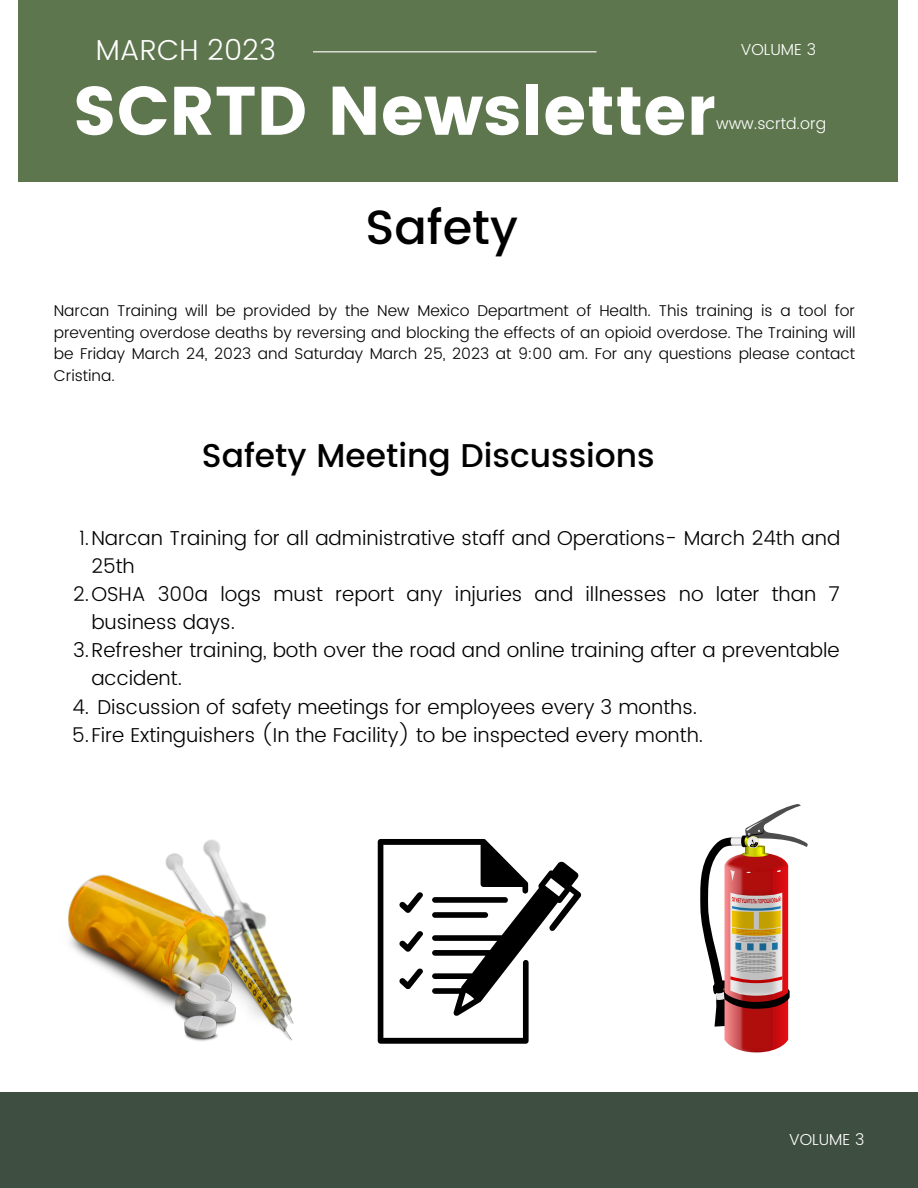
<style>
.page{position:relative;width:918px;height:1188px;background:#fff}
.page>*{position:absolute;margin:0;border:0;box-sizing:border-box;transform-origin:0 0}
.t1{font:68.4px "Poppins";color:#fff}
.t2{font:500 47.85px "Poppins";color:#000}
.t3{font:500 32.85px "Poppins";color:#000}
.t4{font:300 28.8px "Poppins";color:#fff}
.t5{font:300 20.1px/28.2px "Poppins";color:#000}
.t6{font:300 15.9px "Poppins";color:#fff}
.t7{font:300 15.6px/21.3px "Poppins";color:#000;text-align:justify}
</style>
<div class="page">
<div style="left:18px;top:0;width:880px;height:181px;background:#5e764e"></div>
<div style="left:0;top:1092px;width:917px;height:96px;background:#3e4e40"></div>
<hr style="left:313px;top:51px;width:284px;height:1px;background:#fff">
<img style="left:68px;top:839px;width:225px;height:202px">
<svg style="left:378px;top:839px;width:204px;height:205px"></svg>
<svg style="left:700px;top:804px;width:108px;height:248px"></svg>
<h3 class="t4" style="left:96px;top:33px;width:182px">MARCH 2023</h3>
<h1 class="t1" style="left:73px;top:71px;width:644px">SCRTD Newsletter</h1>
<p class="t6" style="left:741px;top:40px;width:77px">VOLUME 3</p>
<p class="t6" style="left:716px;top:114px;width:112px">www.scrtd.org</p>
<h2 class="t2" style="left:365px;top:200px;width:154px">Safety</h2>
<p class="t7" style="left:54px;top:300px;width:803px">Narcan Training will be provided by the New Mexico Department of Health. This training is a tool for preventing overdose deaths by reversing and blocking the effects of an opioid overdose. The Training will be Friday March 24, 2023 and Saturday March 25, 2023 at 9:00 am. For any questions please contact Cristina.</p>
<h3 class="t3" style="left:202px;top:437px;width:454px">Safety Meeting Discussions</h3>
<p class="t5" style="left:79px;top:524px;width:763px">1.Narcan Training for all administrative staff and Operations- March 24th and</p>
<p class="t5" style="left:91px;top:552px;width:45px">25th</p>
<p class="t5" style="left:73px;top:580px;width:768px">2.OSHA 300a logs must report any injuries and illnesses no later than 7</p>
<p class="t5" style="left:91px;top:608px;width:145px">business days.</p>
<p class="t5" style="left:73px;top:636px;width:768px">3.Refresher training, both over the road and online training after a preventable</p>
<p class="t5" style="left:91px;top:664px;width:92px">accident.</p>
<p class="t5" style="left:72px;top:692px;width:632px">4. Discussion of safety meetings for employees every 3 months.<br>5.Fire Extinguishers (In the Facility) to be inspected every month.</p>
<p class="t6" style="left:789px;top:1130px;width:77px">VOLUME 3</p>
</div>
